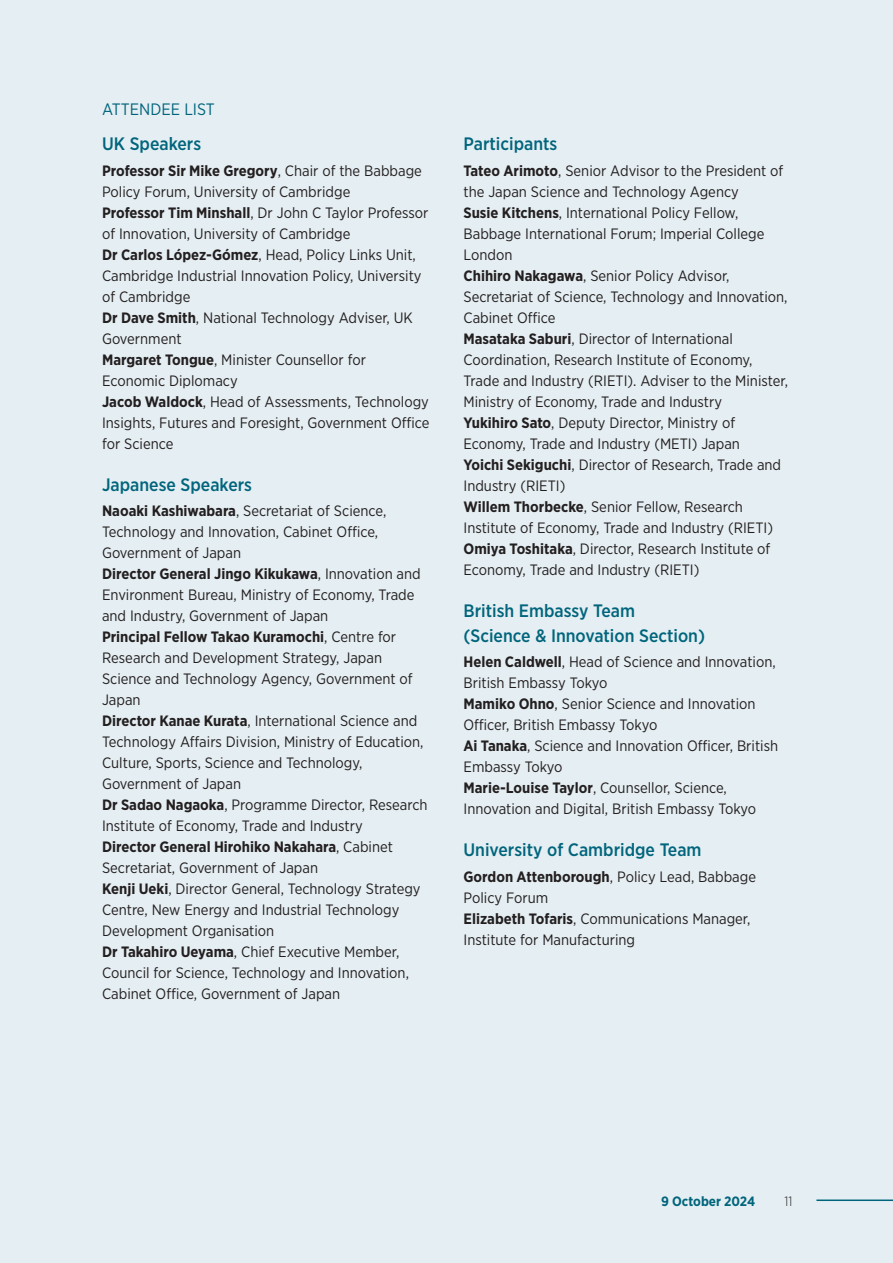
<style>
.page{position:relative;width:893px;height:1263px;background:#e5eef2}
.page>*{position:absolute;margin:0;border:0;box-sizing:border-box;transform-origin:0 0}
.heading4{font:500 18px "Gotham Narrow";color:#00657c}
.body{font:500 18px "Gotham Narrow";color:#00657c}
.heading2{font:16.5px "Gotham Narrow";color:#00657c}
.body-2{font:15px/21px "Gotham Narrow";color:#231f20}
.t1{font:700 13.5px "Gotham Narrow";color:#00657c}
.t2{font:300 13.5px "Gotham Narrow";color:#231f20}
.s1{font-weight:700}
</style>
<div class="page">
<hr style="left:816px;top:1199px;width:77px;height:2px;background:#00657c">
<p class="heading2" style="left:102px;top:99px;width:114px">ATTENDEE LIST</p>
<p class="body" style="left:102px;top:133px;width:101px">UK Speakers</p>
<p class="body-2" style="left:102px;top:160px;width:321px"><span class="s1">Professor Sir Mike Gregory</span>, Chair of the Babbage<br>Policy Forum, University of Cambridge</p>
<p class="body-2" style="left:102px;top:202px;width:328px"><span class="s1">Professor Tim Minshall</span>, Dr John C Taylor Professor of Innovation, University of Cambridge</p>
<p class="body-2" style="left:102px;top:244px;width:321px"><span class="s1">Dr Carlos López-Gómez</span>, Head, Policy Links Unit,<br>Cambridge Industrial Innovation Policy, University of Cambridge</p>
<p class="body-2" style="left:102px;top:307px;width:312px"><span class="s1">Dr Dave Smith</span>, National Technology Adviser, UK<br>Government</p>
<p class="body-2" style="left:102px;top:349px;width:265px"><span class="s1">Margaret Tongue</span>, Minister Counsellor for<br>Economic Diplomacy</p>
<p class="body-2" style="left:102px;top:391px;width:329px;text-align:justify"><span class="s1">Jacob Waldock</span>, Head of Assessments, Technology Insights, Futures and Foresight, Government Office for Science</p>
<p class="heading4" style="left:102px;top:473px;width:152px">Japanese Speakers</p>
<p class="body-2" style="left:102px;top:500px;width:286px"><span class="s1">Naoaki Kashiwabara</span>, Secretariat of Science,<br>Technology and Innovation, Cabinet Office,<br>Government of Japan</p>
<p class="body-2" style="left:102px;top:563px;width:320px"><span class="s1">Director General Jingo Kikukawa</span>, Innovation and<br>Environment Bureau, Ministry of Economy, Trade and Industry, Government of Japan</p>
<p class="body-2" style="left:102px;top:626px;width:312px"><span class="s1">Principal Fellow Takao Kuramochi</span>, Centre for Research and Development Strategy, Japan Science and Technology Agency, Government of Japan</p>
<p class="body-2" style="left:102px;top:710px;width:323px"><span class="s1">Director Kanae Kurata</span>, International Science and Technology Affairs Division, Ministry of Education, Culture, Sports, Science and Technology, Government of Japan</p>
<p class="body-2" style="left:102px;top:794px;width:327px"><span class="s1">Dr Sadao Nagaoka</span>, Programme Director, Research<br>Institute of Economy, Trade and Industry</p>
<p class="body-2" style="left:102px;top:836px;width:292px"><span class="s1">Director General Hirohiko Nakahara</span>, Cabinet<br>Secretariat, Government of Japan</p>
<p class="body-2" style="left:102px;top:878px;width:320px"><span class="s1">Kenji Ueki</span>, Director General, Technology Strategy<br>Centre, New Energy and Industrial Technology<br>Development Organisation</p>
<p class="body-2" style="left:102px;top:941px;width:308px"><span class="s1">Dr Takahiro Ueyama</span>, Chief Executive Member,<br>Council for Science, Technology and Innovation,<br>Cabinet Office, Government of Japan</p>
<p class="heading4" style="left:463px;top:133px;width:95px">Participants</p>
<p class="body-2" style="left:463px;top:160px;width:321px"><span class="s1">Tateo Arimoto</span>, Senior Advisor to the President of the Japan Science and Technology Agency</p>
<p class="body-2" style="left:463px;top:202px;width:302px"><span class="s1">Susie Kitchens</span>, International Policy Fellow,<br>Babbage International Forum; Imperial College<br>London</p>
<p class="body-2" style="left:463px;top:265px;width:326px"><span class="s1">Chihiro Nakagawa</span>, Senior Policy Advisor,<br>Secretariat of Science, Technology and Innovation,<br>Cabinet Office</p>
<p class="body-2" style="left:463px;top:328px;width:326px"><span class="s1">Masataka Saburi</span>, Director of International Coordination, Research Institute of Economy, Trade and Industry (RIETI). Adviser to the Minister, Ministry of Economy, Trade and Industry</p>
<p class="body-2" style="left:463px;top:412px;width:278px"><span class="s1">Yukihiro Sato</span>, Deputy Director, Ministry of<br>Economy, Trade and Industry (METI) Japan</p>
<p class="body-2" style="left:463px;top:454px;width:319px"><span class="s1">Yoichi Sekiguchi</span>, Director of Research, Trade and<br>Industry (RIETI)</p>
<p class="body-2" style="left:463px;top:496px;width:311px"><span class="s1">Willem Thorbecke</span>, Senior Fellow, Research<br>Institute of Economy, Trade and Industry (RIETI)</p>
<p class="body-2" style="left:463px;top:538px;width:308px"><span class="s1">Omiya Toshitaka</span>, Director, Research Institute of<br>Economy, Trade and Industry (RIETI)</p>
<p class="heading4" style="left:463px;top:599px;width:173px">British Embassy Team</p>
<p class="heading4" style="left:463px;top:624px;width:243px">(Science &amp; Innovation Section)</p>
<p class="body-2" style="left:463px;top:651px;width:314px"><span class="s1">Helen Caldwell</span>, Head of Science and Innovation,<br>British Embassy Tokyo</p>
<p class="body-2" style="left:463px;top:693px;width:294px"><span class="s1">Mamiko Ohno</span>, Senior Science and Innovation<br>Officer, British Embassy Tokyo</p>
<p class="body-2" style="left:463px;top:735px;width:316px"><span class="s1">Ai Tanaka</span>, Science and Innovation Officer, British<br>Embassy Tokyo</p>
<p class="body-2" style="left:463px;top:777px;width:294px"><span class="s1">Marie-Louise Taylor</span>, Counsellor, Science,<br>Innovation and Digital, British Embassy Tokyo</p>
<p class="heading4" style="left:463px;top:838px;width:240px">University of Cambridge Team</p>
<p class="body-2" style="left:463px;top:865px;width:294px"><span class="s1">Gordon Attenborough</span>, Policy Lead, Babbage<br>Policy Forum</p>
<p class="body-2" style="left:463px;top:907px;width:288px"><span class="s1">Elizabeth Tofaris</span>, Communications Manager,<br>Institute for Manufacturing</p>
<p class="t1" style="left:661px;top:1192px;width:95px">9 October 2024</p>
<p class="t2" style="left:784px;top:1193px;width:9px">11</p>
</div>
